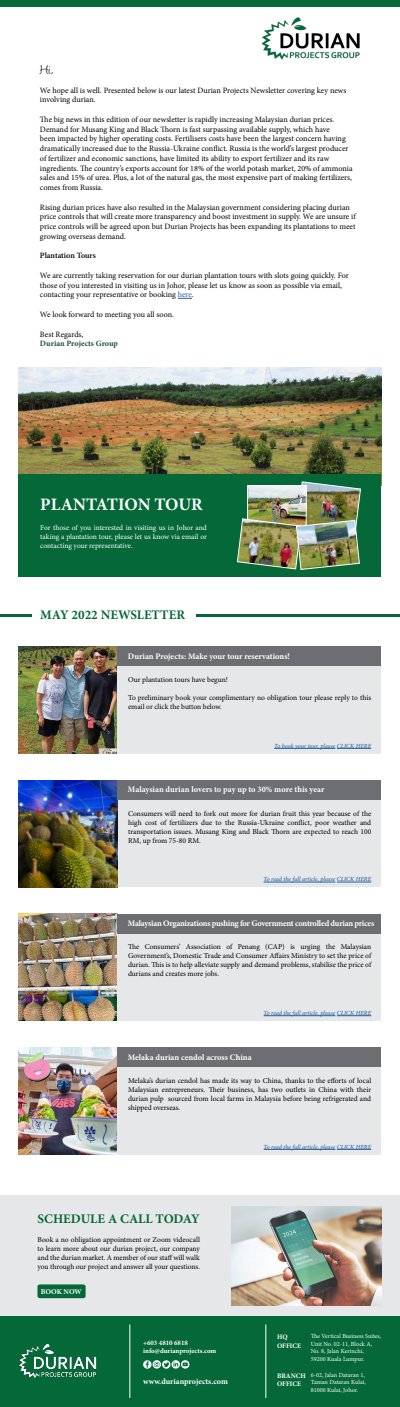
<style>
.page{position:relative;width:400px;height:1407px;background:#fff}
.page>*{position:absolute;margin:0;border:0;box-sizing:border-box;transform-origin:0 0}
.t1{font:700 17.5px "Minion Pro";letter-spacing:-.005em;color:#fff}
.t2{font:14.38px "Angelina";color:#000}
.t3{font:700 13.12px "Minion Pro";color:#056839}
.t4{font:700 8.44px "Minion Pro";letter-spacing:-.01em;color:#fff}
.t5{font:700 8.44px "Minion Pro";letter-spacing:-.03em;color:#fff}
.t6{font:8.12px/9.8px "Minion Pro";color:#000}
.t7{font:700 8.12px "Minion Pro";color:#fff}
.t8{font:700 8.12px "Minion Pro";letter-spacing:-.005em;color:#1e4d3d}
.t9{font:600 8.12px "Minion Pro";letter-spacing:-.005em;color:#000}
.t10{font:7.5px/9px "Minion Pro";letter-spacing:-.005em;color:#000;text-align:justify}
.t11{font:7.5px/9px "Minion Pro";color:#fff;text-align:justify}
.t12{font:700 7.38px "Minion Pro";letter-spacing:-.01em;color:#fff}
.t13{font:700 6.88px/8.2px "Minion Pro";color:#fff}
.t14{font:italic 500 6.25px "Minion Pro";letter-spacing:-.005em;color:#215e9e}
.t15{font:6.25px/7.5px "Minion Pro";color:#fff}
.s1{color:#215e9e}
</style>
<div class="page">
<img style="left:18px;top:913px;width:100px;height:107px">
<img style="left:261px;top:17px;width:98px;height:43px">
<div style="left:0;top:0;width:400px;height:7px;background:#056839"></div>
<hr style="left:0;top:615px;width:31px;height:2px;background:#056839">
<hr style="left:196px;top:615px;width:204px;height:2px;background:#056839">
<div style="left:0;top:1315px;width:400px;height:91px;background:#056839"></div>
<img style="left:19px;top:1343px;width:78px;height:35px">
<svg style="left:143px;top:1360px;width:46px;height:8px"></svg>
<hr style="left:266px;top:1324px;width:1px;height:73px;background:#fff">
<hr style="left:130px;top:1324px;width:1px;height:73px;background:#fff">
<img style="left:19px;top:367px;width:362px;height:107px">
<div style="left:19px;top:474px;width:362px;height:103px;background:#056839"></div>
<img style="left:237px;top:481px;width:124px;height:89px">
<div style="left:0;top:1194px;width:400px;height:121px;background:#e6e7e8"></div>
<svg style="left:37px;top:1284px;width:49px;height:14px"></svg>
<img style="left:231px;top:1206px;width:150px;height:98px">
<svg style="left:178px;top:298px;width:14px;height:1px"></svg>
<div style="left:118px;top:799px;width:263px;height:88px;background:#e6e7e8"></div>
<img style="left:19px;top:780px;width:99px;height:107px">
<div style="left:118px;top:780px;width:263px;height:19px;background:#6d6e71"></div>
<hr style="left:264px;top:881px;width:71px;height:1px;background:#215e9e">
<hr style="left:337px;top:881px;width:34px;height:1px;background:#215e9e">
<img style="left:19px;top:646px;width:99px;height:107px">
<div style="left:118px;top:665px;width:263px;height:88px;background:#e6e7e8"></div>
<div style="left:118px;top:646px;width:263px;height:19px;background:#6d6e71"></div>
<hr style="left:274px;top:748px;width:61px;height:1px;background:#215e9e">
<hr style="left:337px;top:748px;width:34px;height:1px;background:#215e9e">
<div style="left:118px;top:933px;width:263px;height:87px;background:#e6e7e8"></div>
<div style="left:118px;top:913px;width:263px;height:20px;background:#6d6e71"></div>
<hr style="left:264px;top:1015px;width:71px;height:1px;background:#215e9e">
<hr style="left:337px;top:1015px;width:34px;height:1px;background:#215e9e">
<img style="left:19px;top:1047px;width:99px;height:107px">
<div style="left:118px;top:1066px;width:263px;height:88px;background:#e6e7e8"></div>
<div style="left:118px;top:1047px;width:263px;height:19px;background:#6d6e71"></div>
<hr style="left:264px;top:1149px;width:71px;height:1px;background:#215e9e">
<hr style="left:337px;top:1149px;width:34px;height:1px;background:#215e9e">
<h2 class="t2" style="left:40px;top:64px;width:15px">Hi,</h2>
<p class="t6" style="left:40px;top:85px;width:308px">We hope all is well. Presented below is our latest Durian Projects Newsletter covering key news involving durian.</p>
<p class="t6" style="left:40px;top:114px;width:314px">The big news in this edition of our newsletter is rapidly increasing Malaysian durian prices.<br>Demand for Musang King and Black Thorn is fast surpassing available supply, which have<br>been impacted by higher operating costs. Fertilisers costs have been the largest concern having dramatically increased due to the Russia-Ukraine conflict. Russia is the world’s largest producer of fertilizer and economic sanctions, have limited its ability to export fertilizer and its raw ingredients. The country’s exports account for 18% of the world potash market, 20% of ammonia sales and 15% of urea. Plus, a lot of the natural gas, the most expensive part of making fertilizers, comes from Russia.</p>
<p class="t6" style="left:40px;top:202px;width:317px">Rising durian prices have also resulted in the Malaysian government considering placing durian price controls that will create more transparency and boost investment in supply. We are unsure if price controls will be agreed upon but Durian Projects has been expanding its plantations to meet growing overseas demand.</p>
<p class="t9" style="left:40px;top:250px;width:57px">Plantation Tours</p>
<p class="t6" style="left:40px;top:270px;width:310px">We are currently taking reservation for our durian plantation tours with slots going quickly. For those of you interested in visiting us in Johor, please let us know as soon as possible via email, contacting your representative or booking <span class="s1">here</span>.</p>
<p class="t6" style="left:40px;top:309px;width:136px">We look forward to meeting you all soon.</p>
<p class="t6" style="left:40px;top:329px;width:45px">Best Regards,</p>
<p class="t8" style="left:40px;top:338px;width:80px">Durian Projects Group</p>
<h1 class="t1" style="left:40px;top:492px;width:164px">PLANTATION TOUR</h1>
<p class="t11" style="left:40px;top:523px;width:168px">For those of you interested in visiting us in Johor and taking a plantation tour, please let us know via email or contacting your representative.</p>
<h3 class="t3" style="left:40px;top:605px;width:146px">MAY 2022 NEWSLETTER</h3>
<p class="t4" style="left:128px;top:650px;width:164px">Durian Projects: Make your tour reservations!</p>
<p class="t10" style="left:128px;top:675px;width:101px">Our plantation tours have begun!</p>
<p class="t10" style="left:128px;top:693px;width:245px">To preliminary book your complimentary no obligation tour please reply to this email or click the button below.</p>
<p class="t14" style="left:274px;top:741px;width:99px">To book your tour, please CLICK HERE</p>
<p class="t4" style="left:128px;top:783px;width:198px">Malaysian durian lovers to pay up to 30% more this year</p>
<p class="t10" style="left:128px;top:808px;width:245px">Consumers will need to fork out more for durian fruit this year because of the high cost of fertilizers due to the Russia-Ukraine conflict, poor weather and transportation issues. Musang King and Black Thorn are expected to reach 100<br>RM, up from 75-80 RM.</p>
<p class="t14" style="left:264px;top:875px;width:109px">To read the full article, please CLICK HERE</p>
<p class="t5" style="left:128px;top:917px;width:248px">Malaysian Organizations pushing for Government controlled durian prices</p>
<p class="t10" style="left:128px;top:942px;width:245px">The Consumers’ Association of Penang (CAP) is urging the Malaysian Government’s, Domestic Trade and Consumer Affairs Ministry to set the price of durian. This is to help alleviate supply and demand problems, stabilise the price of durians and creates more jobs.</p>
<p class="t14" style="left:264px;top:1008px;width:109px">To read the full article, please CLICK HERE</p>
<p class="t4" style="left:128px;top:1051px;width:125px">Melaka durian cendol across China</p>
<p class="t10" style="left:128px;top:1076px;width:245px">Melaka’s durian cendol has made its way to China, thanks to the efforts of local Malaysian entrepreneurs. Their business, has two outlets in China with their durian pulp sourced from local farms in Malaysia before being refrigerated and shipped overseas.</p>
<p class="t14" style="left:264px;top:1142px;width:109px">To read the full article, please CLICK HERE</p>
<h3 class="t3" style="left:38px;top:1209px;width:164px">SCHEDULE A CALL TODAY</h3>
<p class="t10" style="left:38px;top:1234px;width:164px">Book a no obligation appointment or Zoom videocall to learn more about our durian project, our company and the durian market. A member of our staff will walk you through our project and answer all your questions.</p>
<p class="t12" style="left:41px;top:1286px;width:43px">BOOK NOW</p>
<p class="t13" style="left:143px;top:1338px;width:75px">+603 4810 6818 info@durianprojects.com</p>
<p class="t7" style="left:143px;top:1375px;width:86px">www.durianprojects.com</p>
<p class="t13" style="left:277px;top:1332px;width:25px">HQ<br>OFFICE</p>
<p class="t15" style="left:311px;top:1332px;width:72px">The Vertical Business Suites,<br>Unit No. 02-11, Block A,<br>No. 8, Jalan Kerinchi,<br>59200 Kuala Lumpur.</p>
<p class="t15" style="left:311px;top:1370px;width:56px">6-02, Jalan Dataran 1,<br>Taman Dataran Kulai,<br>81000 Kulai, Johor.</p>
<p class="t13" style="left:277px;top:1371px;width:30px">BRANCH<br>OFFICE</p>
</div>
